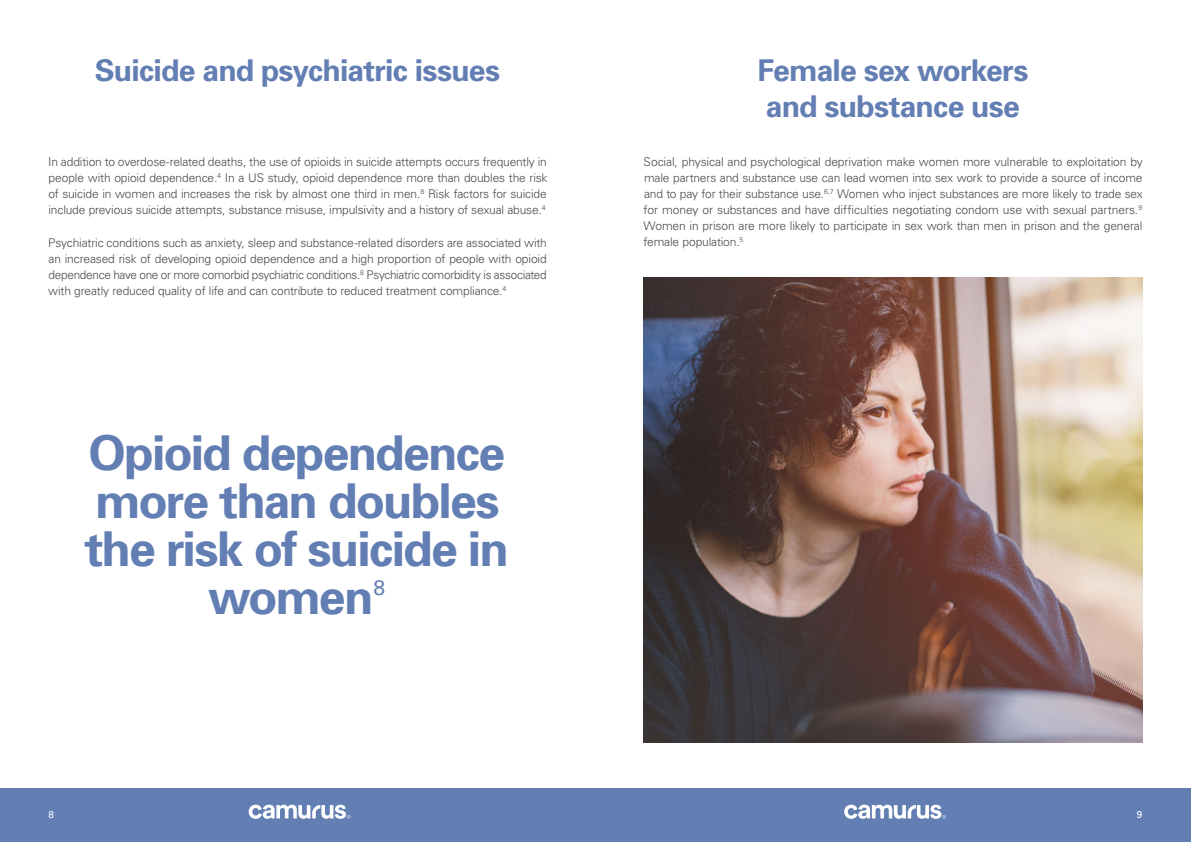
<style>
.page{position:relative;width:1191px;height:842px;background:#fff}
.page>*{position:absolute;margin:0;border:0;box-sizing:border-box;transform-origin:0 0}
.t1{font:700 48px/48px "Univers";letter-spacing:-.04em;color:#627eb3;text-align:center}
.t2{font:700 30px/36px "Univers";letter-spacing:-.025em;color:#627eb3}
.t3{font:21px "Univers";color:#627eb3}
.t4{font:300 12px/16px "Univers";letter-spacing:-.015em;color:#4a4a49;text-align:justify}
.t5{font:10px "Univers";color:#fff}
</style>
<div class="page">
<img style="left:643px;top:278px;width:499px;height:465px">
<div style="left:0;top:788px;width:1191px;height:54px;background:#627eb3"></div>
<svg style="left:249px;top:805px;width:101px;height:14px"></svg>
<svg style="left:844px;top:805px;width:101px;height:14px"></svg>
<p class="t2" style="left:95px;top:52px;width:407px">Suicide and psychiatric issues</p>
<p class="t4" style="left:48px;top:153px;width:501px">In addition to overdose-related deaths, the use of opioids in suicide attempts occurs frequently in people with opioid dependence.<sup>4</sup> In a US study, opioid dependence more than doubles the risk of suicide in women and increases the risk by almost one third in men.<sup>8</sup> Risk factors for suicide include previous suicide attempts, substance misuse, impulsivity and a history of sexual abuse.<sup>4</sup></p>
<p class="t4" style="left:48px;top:234px;width:500px">Psychiatric conditions such as anxiety, sleep and substance-related disorders are associated with an increased risk of developing opioid dependence and a high proportion of people with opioid dependence have one or more comorbid psychiatric conditions.<sup>8</sup> Psychiatric comorbidity is associated with greatly reduced quality of life and can contribute to reduced treatment compliance.<sup>4</sup></p>
<p class="t1" style="left:85px;top:428px;width:425px">Opioid dependence more than doubles the risk of suicide in women</p>
<p class="t3" style="left:373px;top:575px;width:13px">8</p>
<p class="t2" style="left:757px;top:52px;width:272px">Female sex workers and substance use</p>
<p class="t4" style="left:643px;top:153px;width:501px">Social, physical and psychological deprivation make women more vulnerable to exploitation by male partners and substance use can lead women into sex work to provide a source of income and to pay for their substance use.<sup>6,7</sup> Women who inject substances are more likely to trade sex for money or substances and have difficulties negotiating condom use with sexual partners.<sup>9<br></sup>Women in prison are more likely to participate in sex work than men in prison and the general female population.<sup>5</sup></p>
<p class="t5" style="left:49px;top:809px;width:7px">8</p>
<p class="t5" style="left:1136px;top:809px;width:7px">9</p>
</div>
